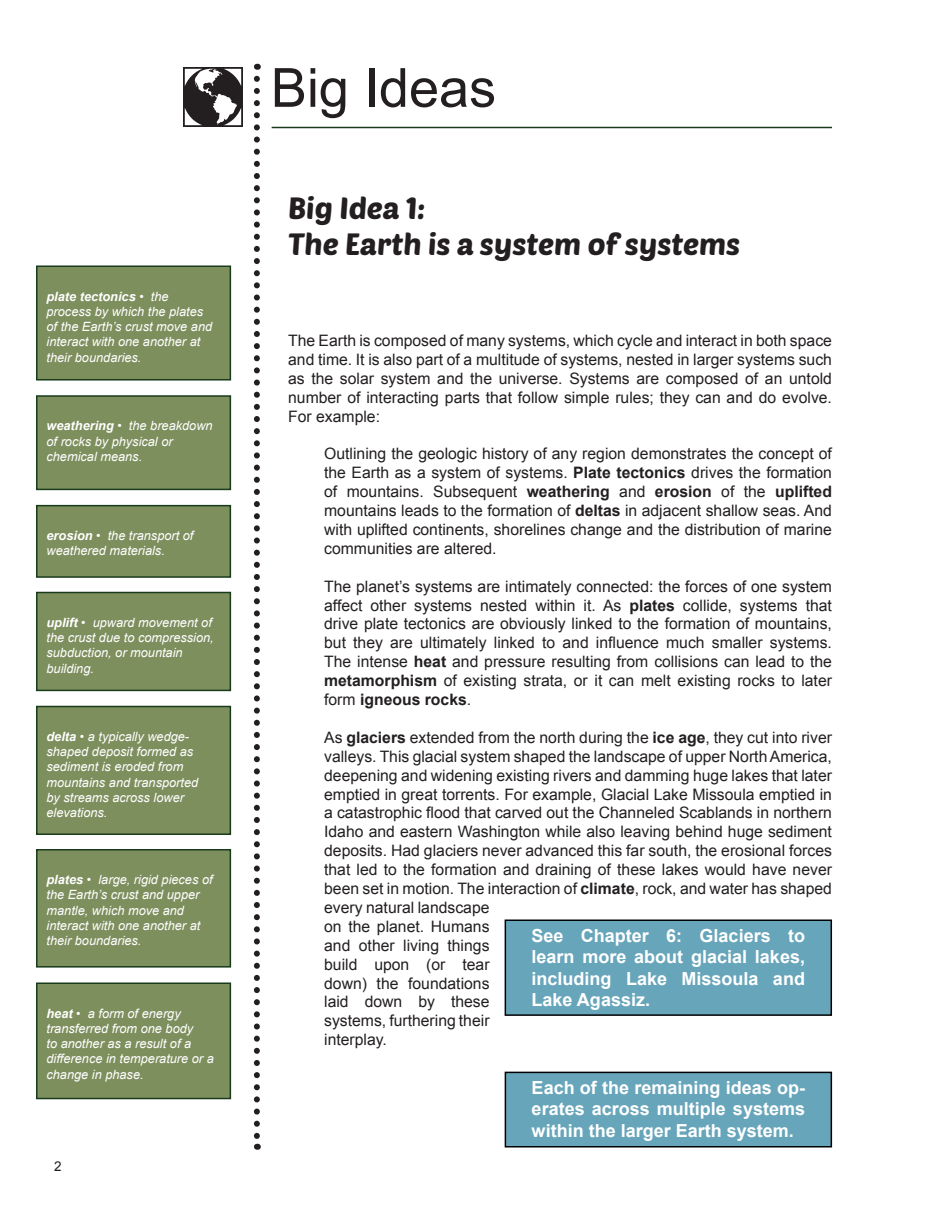
<style>
.page{position:relative;width:932px;height:1215px;background:#fff}
.page>*{position:absolute;margin:0;border:0;box-sizing:border-box;transform-origin:0 0}
.t1{font:54px "Arial";color:#231f20}
.t2{font:30px/36px "Poetsen One";color:#231f20}
.t3{font:700 18px/21.6px "Arial";color:#fff;text-align:justify}
.t4{font:15.75px/18.9px "Arial";color:#231f20;text-align:justify}
.t5{font:13.5px "Arial";color:#231f20}
.t6{font:italic 12.75px/15.3px "Arial";color:#fff}
.s1{font-weight:700}
</style>
<div class="page">
<svg style="left:254px;top:79px;width:6px;height:1071px"></svg>
<div style="left:505px;top:1072px;width:326px;height:75px;background:#67a5ba"></div>
<div style="left:504px;top:1072px;width:328px;height:76px;border:2px solid #010203"></div>
<img style="left:183px;top:68px;width:59px;height:59px">
<hr style="left:272px;top:127px;width:560px;height:1px;background:#183b1c">
<div style="left:505px;top:920px;width:326px;height:95px;background:#67a5ba"></div>
<div style="left:504px;top:920px;width:328px;height:96px;border:2px solid #010203"></div>
<div style="left:37px;top:266px;width:193px;height:114px;background:#7e8f5e"></div>
<div style="left:36px;top:266px;width:195px;height:115px;border:2px solid #183b1c"></div>
<div style="left:37px;top:396px;width:193px;height:93px;background:#7e8f5e"></div>
<div style="left:36px;top:395px;width:195px;height:95px;border:2px solid #183b1c"></div>
<div style="left:37px;top:506px;width:193px;height:71px;background:#7e8f5e"></div>
<div style="left:36px;top:505px;width:195px;height:73px;border:2px solid #183b1c"></div>
<div style="left:37px;top:592px;width:193px;height:98px;background:#7e8f5e"></div>
<div style="left:36px;top:592px;width:195px;height:99px;border:2px solid #183b1c"></div>
<div style="left:37px;top:706px;width:193px;height:128px;background:#7e8f5e"></div>
<div style="left:36px;top:706px;width:195px;height:129px;border:2px solid #183b1c"></div>
<div style="left:37px;top:850px;width:193px;height:117px;background:#7e8f5e"></div>
<div style="left:36px;top:849px;width:195px;height:119px;border:2px solid #183b1c"></div>
<div style="left:37px;top:983px;width:193px;height:116px;background:#7e8f5e"></div>
<div style="left:36px;top:982px;width:195px;height:117px;border:2px solid #183b1c"></div>
<p class="t6" style="left:46px;top:289px;width:167px"><span class="s1">plate tectonics</span> • the process by which the plates of the Earth’s crust move and interact with one another at their boundaries.</p>
<p class="t6" style="left:46px;top:418px;width:168px"><span class="s1">weathering</span> • the breakdown of rocks by physical or chemical means.</p>
<p class="t6" style="left:46px;top:528px;width:148px"><span class="s1">erosion</span> • the transport of weathered materials.</p>
<p class="t6" style="left:46px;top:615px;width:169px"><span class="s1">uplift</span> • upward movement of the crust due to compression, subduction, or mountain building.</p>
<p class="t6" style="left:46px;top:729px;width:153px"><span class="s1">delta</span> • a typically wedge&shy;shaped deposit formed as sediment is eroded from mountains and transported by streams across lower elevations.</p>
<p class="t6" style="left:46px;top:872px;width:168px"><span class="s1">plates</span> • large, rigid pieces of the Earth’s crust and upper mantle, which move and interact with one another at their boundaries.</p>
<p class="t6" style="left:46px;top:1006px;width:169px"><span class="s1">heat</span> • a form of energy transferred from one body<br>to another as a result of a difference in temperature or a change in phase.</p>
<p class="t5" style="left:54px;top:1158px;width:9px">2</p>
<h1 class="t1" style="left:271px;top:52px;width:227px">Big Ideas</h1>
<h2 class="t2" style="left:288px;top:189px;width:454px">Big Idea 1:<br>The Earth is a system of systems</h2>
<p class="t4" style="left:288px;top:331px;width:545px">The Earth is composed of many systems, which cycle and interact in both space and time. It is also part of a multitude of systems, nested in larger systems such as the solar system and the universe. Systems are composed of an untold number of interacting parts that follow simple rules; they can and do evolve.<br>For example:</p>
<p class="t4" style="left:324px;top:444px;width:509px">Outlining the geologic history of any region demonstrates the concept of the Earth as a system of systems. <span class="s1">Plate tectonics</span> drives the formation of mountains. Subsequent <span class="s1">weathering</span> and <span class="s1">erosion</span> of the <span class="s1">uplifted </span>mountains leads to the formation of <span class="s1">deltas</span> in adjacent shallow seas. And with uplifted continents, shorelines change and the distribution of marine communities are altered.</p>
<p class="t4" style="left:324px;top:577px;width:509px">The planet’s systems are intimately connected: the forces of one system affect other systems nested within it. As <span class="s1">plates</span> collide, systems that drive plate tectonics are obviously linked to the formation of mountains, but they are ultimately linked to and influence much smaller systems.<br>The intense <span class="s1">heat</span> and pressure resulting from collisions can lead to the <span class="s1">metamorphism</span> of existing strata, or it can melt existing rocks to later form <span class="s1">igneous rocks</span>.</p>
<p class="t4" style="left:324px;top:728px;width:509px;text-align:left">As <span class="s1">glaciers</span> extended from the north during the <span class="s1">ice age</span>, they cut into river valleys. This glacial system shaped the landscape of upper North America, deepening and widening existing rivers and damming huge lakes that later emptied in great torrents. For example, Glacial Lake Missoula emptied in a catastrophic flood that carved out the Channeled Scablands in northern Idaho and eastern Washington while also leaving behind huge sediment deposits. Had glaciers never advanced this far south, the erosional forces that led to the formation and draining of these lakes would have never been set in motion. The interaction of <span class="s1">climate</span>, rock, and water has shaped every natural landscape<br>on the planet. H umans<br>and other living things<br>build upon (or tear<br>down) the foundations<br>laid down by these<br>systems, furthering their<br>interplay.</p>
<p class="t3" style="left:531px;top:1077px;width:275px">Each of the remaining ideas op&shy;erates across multiple systems within the larger Earth system.</p>
<p class="t3" style="left:531px;top:925px;width:275px">See Chapter 6: Glaciers to learn more about glacial lakes, including Lake Missoula and Lake Agassiz.</p>
</div>
